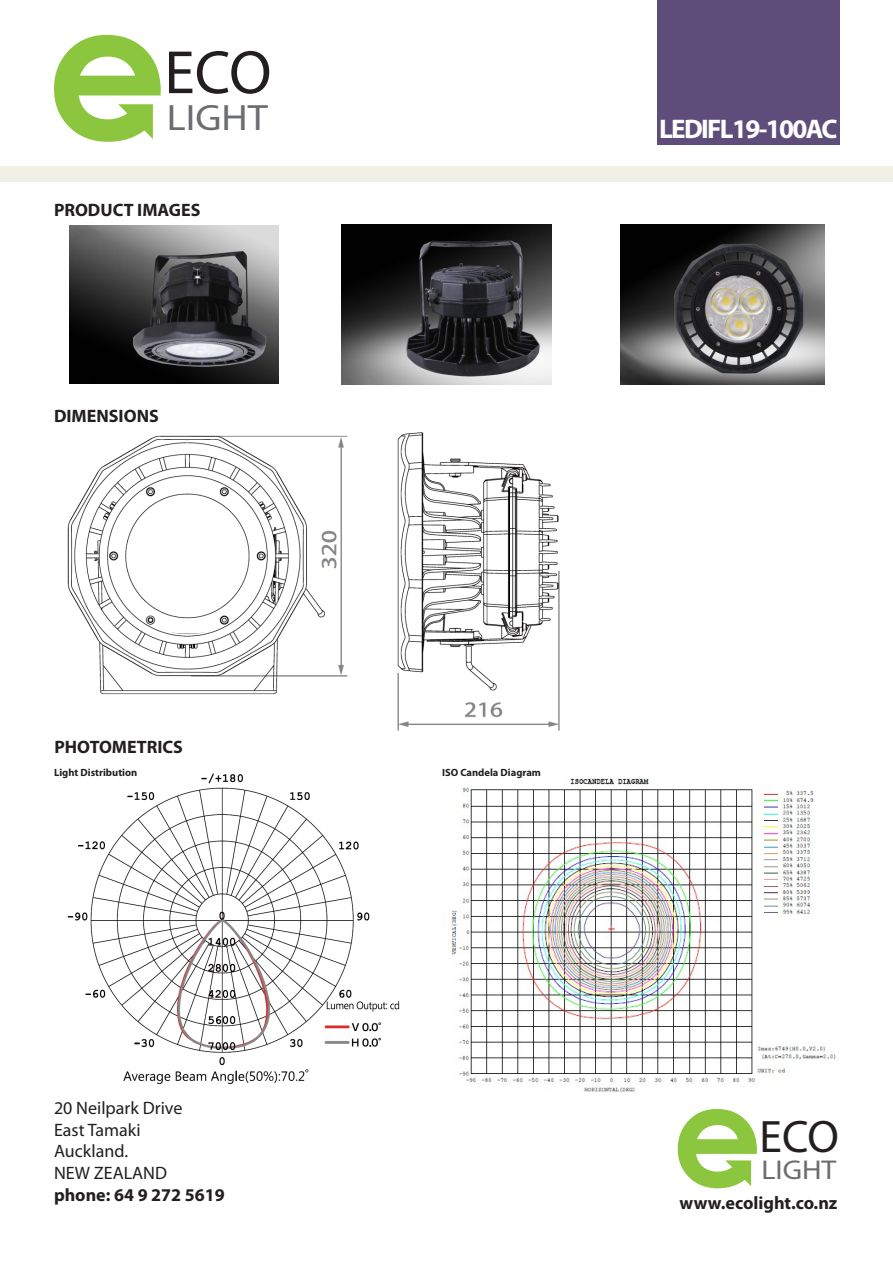
<style>
.page{position:relative;width:893px;height:1263px;background:#fff}
.page>*{position:absolute;margin:0;border:0;box-sizing:border-box;transform-origin:0 0}
.t1{font:700 61.5px "Helvetica Neue";color:#231f20}
.t2{font:700 45.6px "Helvetica Neue";color:#231f20}
.t3{font:700 36.75px "Helvetica Neue";color:#6c6d70;scale:1.1 1}
.t4{font:700 27.3px "Helvetica Neue";color:#6c6d70;scale:1.1 1}
.t5{font:700 27px "Myriad Pro";letter-spacing:-.06em;color:#fff}
.t6{font:700 18.15px "Myriad Pro";color:#231f20}
.t7{font:700 18px "Myriad Pro";color:#231f20}
.t8{font:18px/21.6px "Myriad Pro";color:#231f20}
.t9{font:700 10.5px "Myriad Pro";color:#231f20}
</style>
<div class="page">
<div style="left:657px;top:0;width:183px;height:145px;background:#5e4d7a"></div>
<div style="left:0;top:166px;width:893px;height:16px;background:#f0f0e7"></div>
<svg style="left:54px;top:35px;width:107px;height:107px"></svg>
<svg style="left:678px;top:1109px;width:79px;height:79px"></svg>
<img style="left:67px;top:432px;width:493px;height:299px">
<img style="left:69px;top:225px;width:209px;height:159px">
<img style="left:342px;top:225px;width:209px;height:159px">
<img style="left:67px;top:773px;width:333px;height:312px">
<div style="left:382px;top:1015px;width:32px;height:36px;background:#fff"></div>
<img style="left:451px;top:778px;width:385px;height:314px">
<img style="left:621px;top:225px;width:204px;height:159px">
<div style="left:157px;top:619px;width:62px;height:15px;background:#fff;border-radius:50%"></div>
<h1 class="t1" style="left:164px;top:35px;width:109px">ECO</h1>
<h3 class="t3" style="left:167px;top:95px;width:93px">LIGHT</h3>
<p class="t7" style="left:54px;top:198px;width:148px">PRODUCT IMAGES</p>
<p class="t7" style="left:54px;top:404px;width:106px">DIMENSIONS</p>
<p class="t5" style="left:659px;top:111px;width:180px">LEDIFL19-100AC</p>
<p class="t7" style="left:54px;top:735px;width:130px">PHOTOMETRICS</p>
<p class="t9" style="left:54px;top:765px;width:85px">Light Distribution</p>
<p class="t9" style="left:442px;top:765px;width:100px">ISO Candela Diagram</p>
<p class="t8" style="left:54px;top:1097px;width:130px">20 Neilpark Drive<br>East Tamaki<br>Auckland.<br>NEW ZEALAND</p>
<p class="t7" style="left:54px;top:1183px;width:172px">phone: 64 9 272 5619</p>
<h2 class="t2" style="left:760px;top:1109px;width:81px">ECO</h2>
<h3 class="t4" style="left:761px;top:1153px;width:70px">LIGHT</h3>
<p class="t6" style="left:680px;top:1191px;width:159px">www.ecolight.co.nz</p>
</div>
